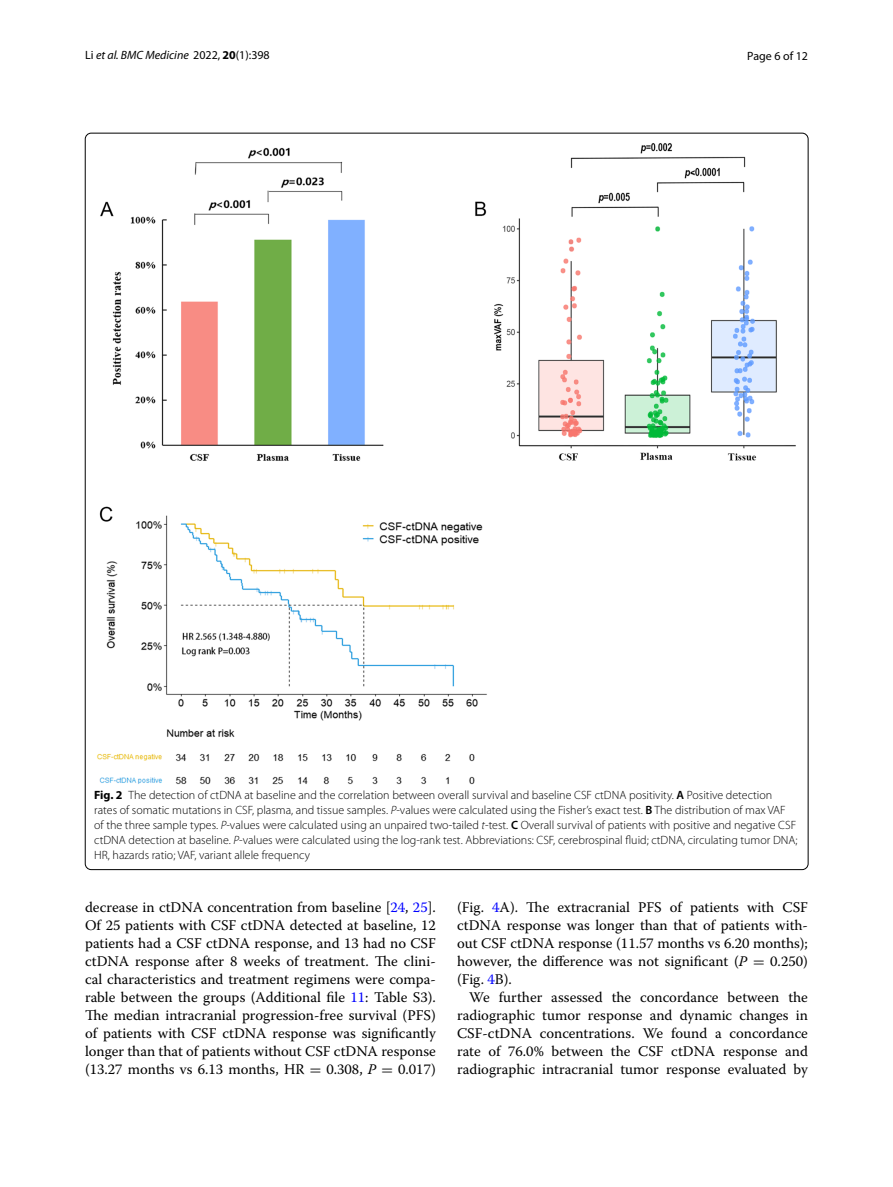
<style>
.page{position:relative;width:893px;height:1187px;background:#fff}
.page>*{position:absolute;margin:0;border:0;box-sizing:border-box;transform-origin:0 0}
.t1{font:14.7px/18px "Warnock Pro";color:#000;text-align:justify}
.t2{font:300 12px/15px "Myriad Pro";color:#000}
.t3{font:italic 12px "Myriad Pro";color:#000}
.t4{font:12px "Myriad Pro";color:#000}
.s1{font-style:normal}
.s2{font-weight:700;font-style:normal}
.s3{font-weight:700}
.s4{font-weight:600}
.s5{font-style:italic}
.s6{color:#00f}
.s7{font-family:"MTSY"}
.s8{font-family:"Warnock Pro It 2"}
</style>
<div class="page">
<img style="left:96px;top:143px;width:700px;height:641px">
<p class="t3" style="left:85px;top:48px;width:186px"><span class="s1">Li</span> et al. BMC Medicine <span class="s1">2022,</span> <span class="s2">20</span><span class="s1">(1):398</span></p>
<p class="t4" style="left:747px;top:48px;width:62px">Page 6 of 12</p>
<p class="t2" style="left:94px;top:788px;width:705px"><span class="s3">Fig. 2</span> The detection of ctDNA at baseline and the correlation between overall survival and baseline CSF ctDNA positivity. <span class="s4">A</span> Positive detection rates of somatic mutations in CSF, plasma, and tissue samples. <span class="s5">P</span>-values were calculated using the Fisher’s exact test. <span class="s4">B</span> The distribution of max VAF of the three sample types. <span class="s5">P</span>-values were calculated using an unpaired two-tailed <span class="s5">t</span>-test. <span class="s4">C</span> Overall survival of patients with positive and negative CSF ctDNA detection at baseline. <span class="s5">P</span>-values were calculated using the log-rank test. Abbreviations: CSF, cerebrospinal fluid; ctDNA, circulating tumor DNA; HR, hazards ratio; VAF, variant allele frequency</p>
<p class="t1" style="left:85px;top:897px;width:352px">decrease in ctDNA concentration from baseline [<span class="s6">24</span>, <span class="s6">25</span>].<br>Of 25 patients with CSF ctDNA detected at baseline, 12 patients had a CSF ctDNA response, and 13 had no CSF ctDNA response after 8 weeks of treatment. The clini&shy;cal characteristics and treatment regimens were compa&shy;rable between the groups (Additional file <span class="s6">11</span>: Table S3).<br>The median intracranial progression-free survival (PFS) of patients with CSF ctDNA response was significantly longer than that of patients without CSF ctDNA response (13.27 months vs 6.13 months, HR <span class="s7">=</span> 0.308, <span class="s8">P</span> <span class="s7">=</span> 0.017)</p>
<p class="t1" style="left:457px;top:897px;width:352px">(Fig. <span class="s6">4</span>A). The extracranial PFS of patients with CSF ctDNA response was longer than that of patients with&shy;out CSF ctDNA response (11.57 months vs 6.20 months); however, the difference was not significant (<span class="s8">P</span> <span class="s7">=</span> 0.250) (Fig. <span class="s6">4</span>B).</p>
<p class="t1" style="left:457px;top:987px;width:352px;text-indent:12px">We further assessed the concordance between the radiographic tumor response and dynamic changes in CSF-ctDNA concentrations. We found a concordance rate of 76.0% between the CSF ctDNA response and radiographic intracranial tumor response evaluated by</p>
</div>
